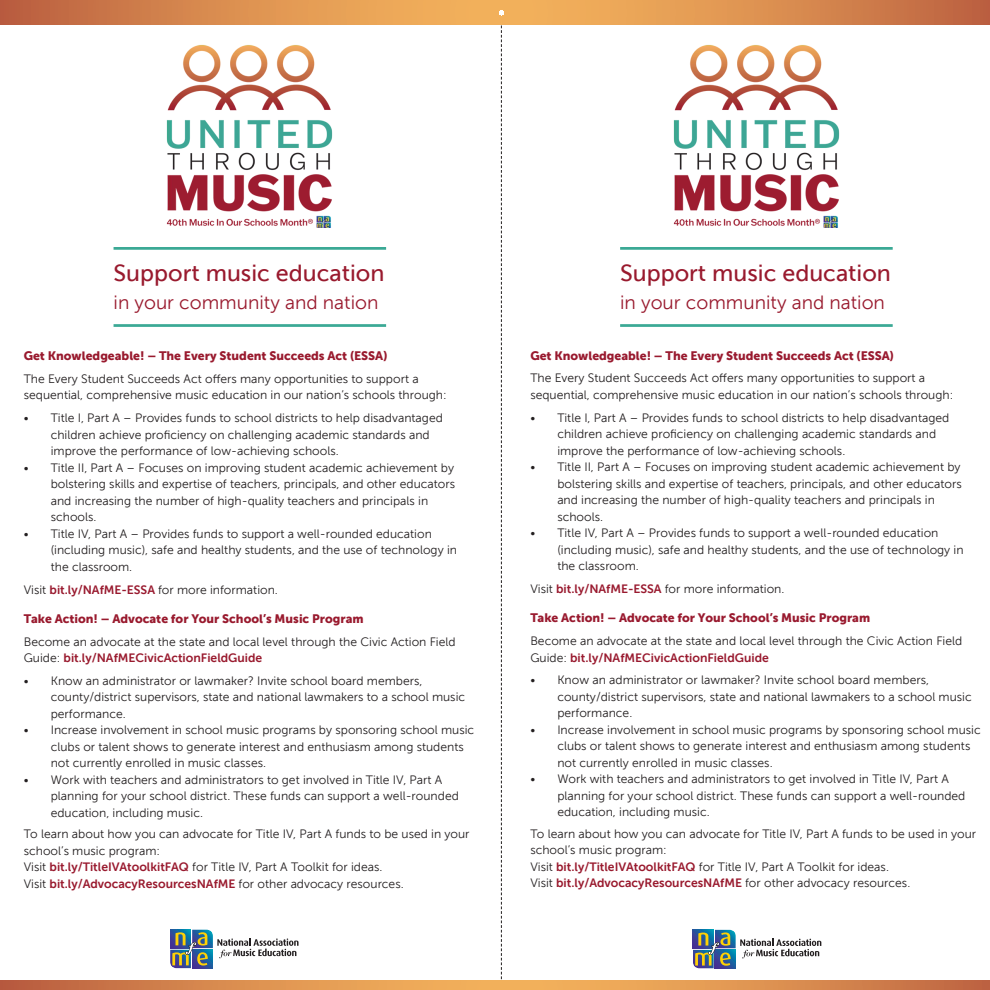
<style>
.page{position:relative;width:990px;height:990px;background:#fff}
.page>*{position:absolute;margin:0;border:0;box-sizing:border-box;transform-origin:0 0}
.t1{font:23.25px "Museo Sans 500";color:#991a2e}
.t2{font:19.12px "Museo Sans 300";color:#991a2e}
.t3{font:12.12px/16.5px "Museo Sans 300";color:#231f20}
.t4{font:12.12px "Museo Sans 900";color:#991a2e}
.t5{font:12.12px "Museo Sans 900";color:#991a2f}
.t6{font:12.12px "Museo Sans 700";color:#991a2e}
.t7{font:12.12px "Museo Sans 700";color:#991a2f}
.s1{font-family:"Museo Sans 700";color:#991a2f}
.s2{font-family:"Museo Sans 300";color:#231f20}
.s3{font-family:"Museo Sans 700";color:#991a2e}
</style>
<div class="page">
<svg style="left:170px;top:929px;width:129px;height:39px"></svg>
<svg style="left:501px;top:25px;width:1px;height:955px"></svg>
<svg style="left:0;top:0;width:990px;height:25px;background:#db8f50"></svg>
<svg style="left:0;top:980px;width:990px;height:10px;background:#db8f50"></svg>
<img style="left:166px;top:44px;width:167px;height:183px">
<hr style="left:114px;top:247px;width:272px;height:3px;background:#3ba995">
<hr style="left:114px;top:324px;width:272px;height:3px;background:#3ba995">
<svg style="left:693px;top:930px;width:128px;height:39px"></svg>
<img style="left:673px;top:44px;width:167px;height:183px">
<hr style="left:620px;top:247px;width:273px;height:3px;background:#3ba995">
<hr style="left:620px;top:324px;width:273px;height:3px;background:#3ba995">
<h1 class="t1" style="left:114px;top:265px;width:272px">Support music education</h1>
<h2 class="t2" style="left:114px;top:295px;width:266px">in your community and nation</h2>
<p class="t4" style="left:24px;top:351px;width:365px">Get Knowledgeable! – The Every Student Succeeds Act (ESSA)</p>
<p class="t3" style="left:24px;top:371px;width:424px">The Every Student Succeeds Act offers many opportunities to support a sequential, comprehensive music education in our nation’s schools through:</p>
<p class="t3" style="left:51px;top:411px;width:394px;text-indent:-27px">• Title I, Part A – Provides funds to school districts to help disadvantaged children achieve proficiency on challenging academic standards and improve the performance of low-achieving schools.</p>
<p class="t3" style="left:51px;top:460px;width:406px;text-indent:-27px">• Title II, Part A – Focuses on improving student academic achievement by bolstering skills and expertise of teachers, principals, and other educators and increasing the number of high-quality teachers and principals in schools.</p>
<p class="t3" style="left:51px;top:526px;width:408px;text-indent:-27px">• Title IV, Part A – Provides funds to support a well-rounded education (including music), safe and healthy students, and the use of technology in the classroom.</p>
<p class="t3" style="left:24px;top:582px;width:256px">Visit <span class="s1">bit.ly/NAfME-ESSA</span> for more information.</p>
<p class="t4" style="left:24px;top:614px;width:341px">Take Action! – Advocate for Your School’s Music Program</p>
<p class="t3" style="left:24px;top:633px;width:433px">Become an advocate at the state and local level through the Civic Action Field</p>
<p class="t6" style="left:24px;top:653px;width:240px"><span class="s2">Guide:</span> bit.ly/NAfMECivicActionFieldGuide</p>
<p class="t3" style="left:51px;top:674px;width:416px;text-indent:-27px">• Know an administrator or lawmaker? Invite school board members, county/district supervisors, state and national lawmakers to a school music performance.</p>
<p class="t3" style="left:51px;top:723px;width:425px;text-indent:-27px">• Increase involvement in school music programs by sponsoring school music clubs or talent shows to generate interest and enthusiasm among students not currently enrolled in music classes.</p>
<p class="t3" style="left:51px;top:773px;width:410px;text-indent:-27px">• Work with teachers and administrators to get involved in Title IV, Part A planning for your school district. These funds can support a well-rounded education, including music.</p>
<p class="t3" style="left:24px;top:826px;width:447px">To learn about how you can advocate for Title IV, Part A funds to be used in your school’s music program:<br>Visit <span class="s1">bit.ly/TitleIVAtoolkitFAQ</span> for Title IV, Part A Toolkit for ideas.<br>Visit <span class="s3">bit.ly/AdvocacyResourcesNAfME</span> for other advocacy resources.</p>
<h1 class="t1" style="left:620px;top:265px;width:272px">Support music education</h1>
<h2 class="t2" style="left:620px;top:295px;width:266px">in your community and nation</h2>
<p class="t5" style="left:530px;top:351px;width:365px">Get Knowledgeable! – The Every Student Succeeds Act (ESSA)</p>
<p class="t3" style="left:530px;top:370px;width:424px">The Every Student Succeeds Act offers many opportunities to support a sequential, comprehensive music education in our nation’s schools through:</p>
<p class="t3" style="left:557px;top:410px;width:394px;text-indent:-27px">• Title I, Part A – Provides funds to school districts to help disadvantaged children achieve proficiency on challenging academic standards and improve the performance of low-achieving schools.</p>
<p class="t3" style="left:557px;top:460px;width:406px;text-indent:-27px">• Title II, Part A – Focuses on improving student academic achievement by bolstering skills and expertise of teachers, principals, and other educators and increasing the number of high-quality teachers and principals in schools.</p>
<p class="t3" style="left:557px;top:526px;width:408px;text-indent:-27px">• Title IV, Part A – Provides funds to support a well-rounded education (including music), safe and healthy students, and the use of technology in the classroom.</p>
<p class="t3" style="left:530px;top:582px;width:256px">Visit <span class="s1">bit.ly/NAfME-ESSA</span> for more information.</p>
<p class="t5" style="left:530px;top:613px;width:341px">Take Action! – Advocate for Your School’s Music Program</p>
<p class="t3" style="left:530px;top:633px;width:433px">Become an advocate at the state and local level through the Civic Action Field</p>
<p class="t7" style="left:530px;top:653px;width:240px"><span class="s2">Guide:</span> bit.ly/NAfMECivicActionFieldGuide</p>
<p class="t3" style="left:557px;top:673px;width:416px;text-indent:-27px">• Know an administrator or lawmaker? Invite school board members, county/district supervisors, state and national lawmakers to a school music performance.</p>
<p class="t3" style="left:557px;top:723px;width:425px;text-indent:-27px">• Increase involvement in school music programs by sponsoring school music clubs or talent shows to generate interest and enthusiasm among students not currently enrolled in music classes.</p>
<p class="t3" style="left:557px;top:772px;width:410px;text-indent:-27px">• Work with teachers and administrators to get involved in Title IV, Part A planning for your school district. These funds can support a well-rounded education, including music.</p>
<p class="t3" style="left:530px;top:826px;width:447px">To learn about how you can advocate for Title IV, Part A funds to be used in your school’s music program:<br>Visit <span class="s3">bit.ly/TitleIVAtoolkitFAQ</span> for Title IV, Part A Toolkit for ideas.<br>Visit <span class="s3">bit.ly/AdvocacyResourcesNAfME</span> for other advocacy resources.</p>
</div>
